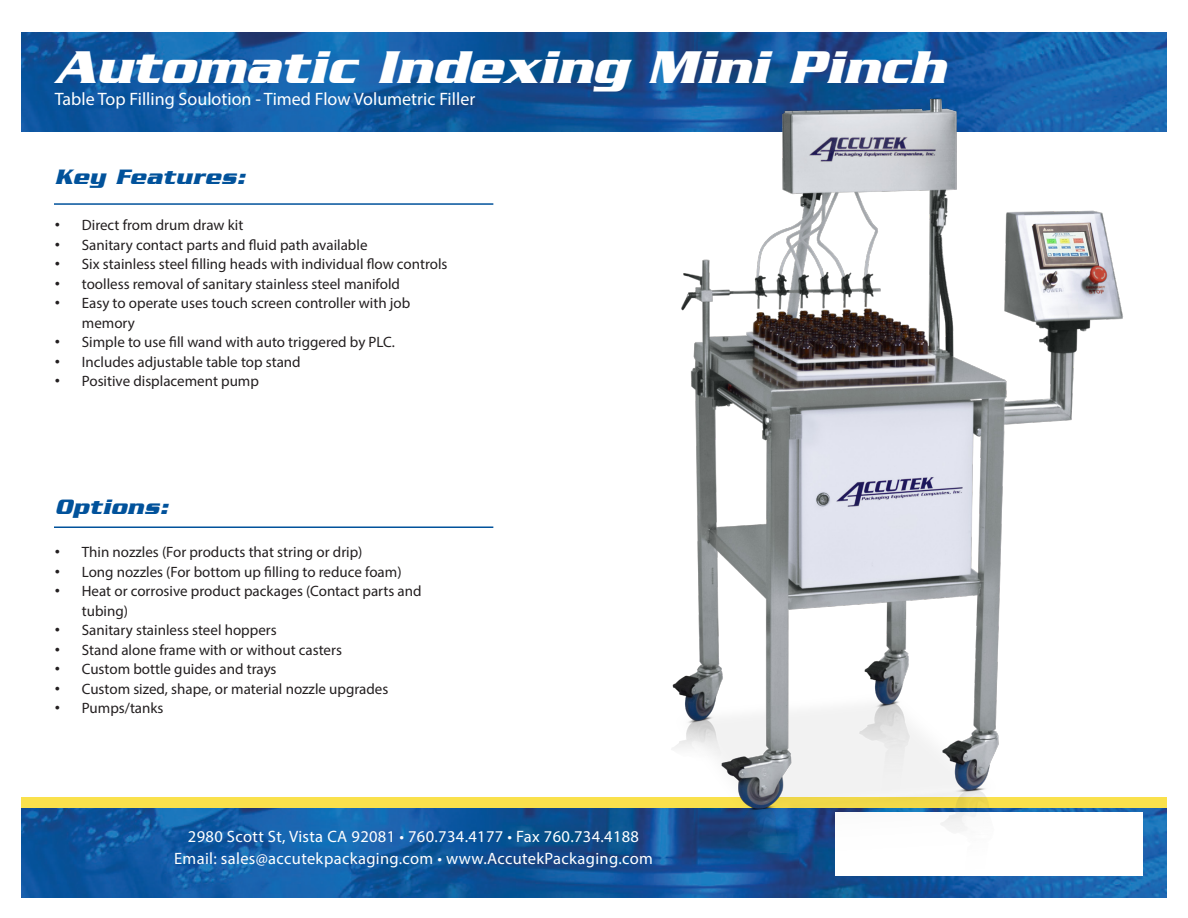
<style>
.page{position:relative;width:1188px;height:918px;background:#fff}
.page>*{position:absolute;margin:0;border:0;box-sizing:border-box;transform-origin:0 0}
.t1{font:italic 700 49.5px "Serpentine";letter-spacing:.01em;color:#fff}
.t2{font:italic 700 22.5px "Serpentine";letter-spacing:.025em;color:#01529b}
.t3{font:18px "Myriad Pro";color:#fff}
.t4{font:16.5px "Myriad Pro";letter-spacing:.02em;color:#fff}
.t5{font:15px/19.5px "Myriad Pro";color:#231f20}
.s1{font-family:"Arial"}
</style>
<div class="page">
<img style="left:21px;top:32px;width:1146px;height:99px">
<img style="left:21px;top:808px;width:1146px;height:89px">
<hr style="left:54px;top:203px;width:439px;height:2px;background:#01529b">
<hr style="left:54px;top:526px;width:439px;height:2px;background:#01529b">
<div style="left:21px;top:797px;width:1146px;height:11px;background:#fae14c"></div>
<img style="left:606px;top:45px;width:549px;height:844px">
<p class="t1" style="left:55px;top:38px;width:892px">Automatic Indexing Mini Pinch</p>
<p class="t3" style="left:55px;top:88px;width:422px">Table Top Filling Soulotion - Timed Flow Volumetric Filler</p>
<p class="t2" style="left:55px;top:163px;width:192px">Key Features:</p>
<p class="t5" style="left:55px;top:215px;width:190px"><span class="s1">•</span> Direct from drum draw kit</p>
<p class="t5" style="left:55px;top:235px;width:314px"><span class="s1">•</span> Sanitary contact parts and fluid path available</p>
<p class="t5" style="left:55px;top:254px;width:394px"><span class="s1">•</span> Six stainless steel filling heads with individual flow controls</p>
<p class="t5" style="left:55px;top:274px;width:347px"><span class="s1">•</span> toolless removal of sanitary stainless steel manifold</p>
<p class="t5" style="left:82px;top:293px;width:330px;text-indent:-27px"><span class="s1">•</span> Easy to operate uses touch screen controller with job memory</p>
<p class="t5" style="left:55px;top:332px;width:342px"><span class="s1">•</span> Simple to use fill wand with auto triggered by PLC.</p>
<p class="t5" style="left:55px;top:352px;width:247px"><span class="s1">•</span> Includes adjustable table top stand</p>
<p class="t5" style="left:55px;top:371px;width:206px"><span class="s1">•</span> Positive displacement pump</p>
<p class="t2" style="left:55px;top:493px;width:115px">Options:</p>
<p class="t5" style="left:55px;top:542px;width:309px"><span class="s1">•</span> Thin nozzles (For products that string or drip)</p>
<p class="t5" style="left:55px;top:562px;width:348px"><span class="s1">•</span> Long nozzles (For bottom up filling to reduce foam)</p>
<p class="t5" style="left:82px;top:581px;width:341px;text-indent:-27px"><span class="s1">•</span> Heat or corrosive product packages (Contact parts and tubing)</p>
<p class="t5" style="left:55px;top:620px;width:223px"><span class="s1">•</span> Sanitary stainless steel hoppers</p>
<p class="t5" style="left:55px;top:640px;width:289px"><span class="s1">•</span> Stand alone frame with or without casters</p>
<p class="t5" style="left:55px;top:659px;width:223px"><span class="s1">•</span> Custom bottle guides and trays</p>
<p class="t5" style="left:55px;top:679px;width:335px"><span class="s1">•</span> Custom sized, shape, or material nozzle upgrades</p>
<p class="t5" style="left:55px;top:698px;width:110px"><span class="s1">•</span> Pumps/tanks</p>
<p class="t4" style="left:188px;top:826px;width:453px">2980 Scott St, Vista CA 92081 • 760.734.4177 • Fax 760.734.4188</p>
<p class="t4" style="left:174px;top:848px;width:480px">Email: sales@accutekpackaging.com • www.AccutekPackaging.com</p>
</div>
